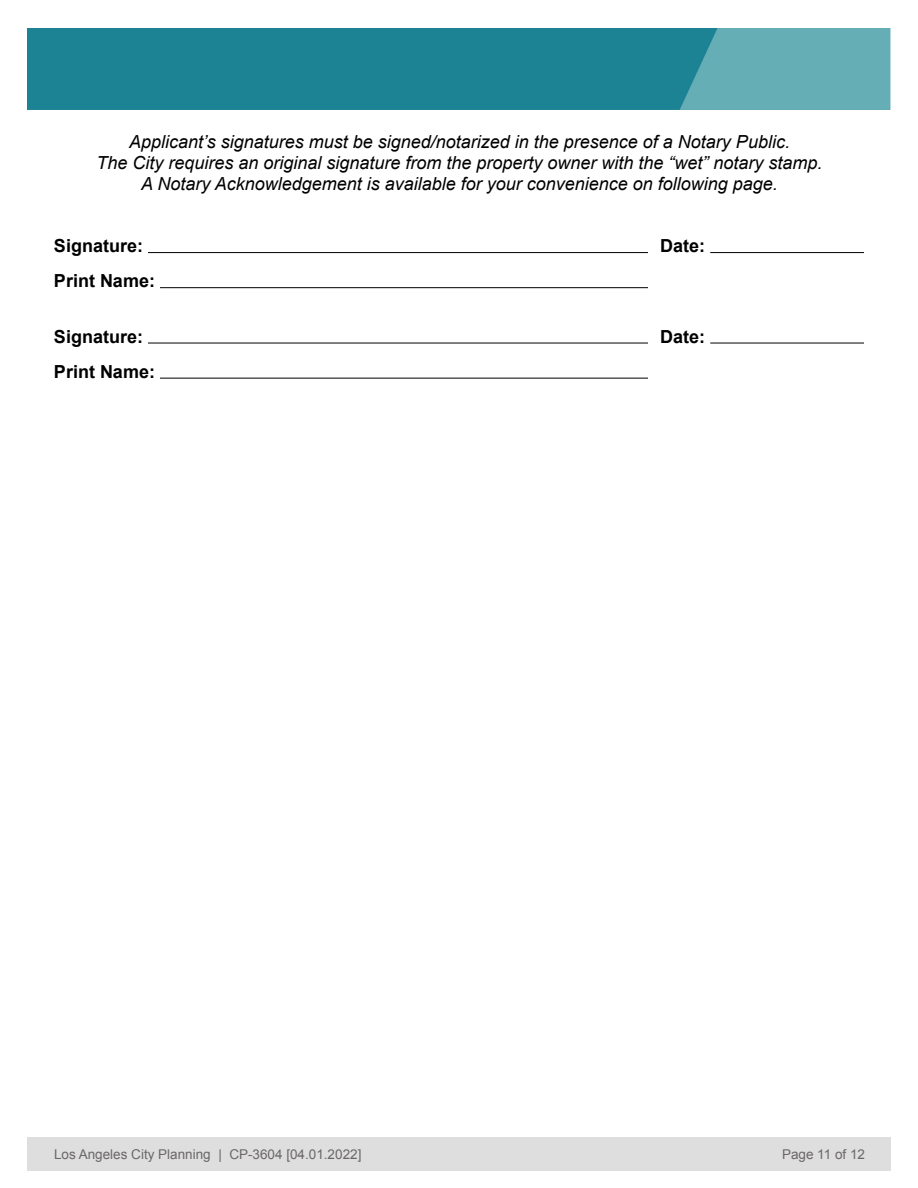
<style>
.page{position:relative;width:918px;height:1188px;background:#fff}
.page>*{position:absolute;margin:0;border:0;box-sizing:border-box;transform-origin:0 0}
.t1{font:italic 18px/21px "Arial";color:#000;text-align:center}
.t2{font:700 18px "Arial";color:#000}
.t3{font:13.5px "Arial";color:#6b6768}
</style>
<div class="page">
<div style="left:27px;top:1137px;width:864px;height:33px;background:#dededf"></div>
<img style="left:27px;top:28px;width:864px;height:81px">
<hr style="left:148px;top:252px;width:500px;height:1px;background:#000">
<hr style="left:710px;top:252px;width:154px;height:1px;background:#000">
<hr style="left:160px;top:287px;width:488px;height:1px;background:#000">
<hr style="left:148px;top:343px;width:500px;height:1px;background:#000">
<hr style="left:710px;top:343px;width:154px;height:1px;background:#000">
<hr style="left:160px;top:378px;width:488px;height:1px;background:#000">
<p class="t1" style="left:96px;top:132px;width:728px">Applicant’s signatures must be signed/notarized in the presence of a Notary Public.<br>The City requires an original signature from the property owner with the “wet” notary stamp.<br>A Notary Acknowledgement is available for your convenience on following page.</p>
<p class="t2" style="left:54px;top:234px;width:91px">Signature:</p>
<p class="t2" style="left:660px;top:234px;width:46px">Date:</p>
<p class="t2" style="left:54px;top:269px;width:103px">Print Name:</p>
<p class="t2" style="left:54px;top:324px;width:91px">Signature:</p>
<p class="t2" style="left:660px;top:324px;width:46px">Date:</p>
<p class="t2" style="left:54px;top:360px;width:103px">Print Name:</p>
<p class="t3" style="left:54px;top:1145px;width:309px">Los Angeles City Planning | CP-3604 [04.01.2022]</p>
<p class="t3" style="left:782px;top:1145px;width:85px">Page 11 of 12</p>
</div>
